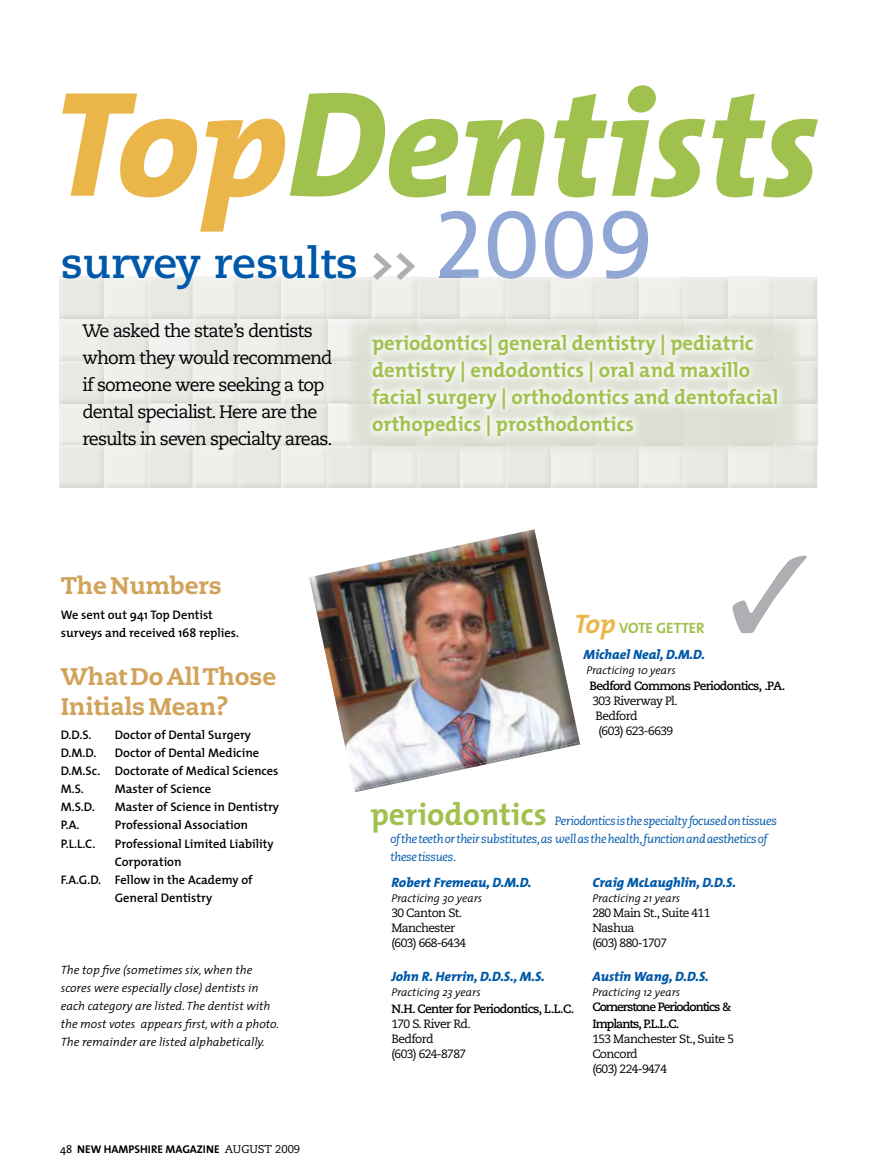
<style>
.page{position:relative;width:878px;height:1175px;background:#fff}
.page>*{position:absolute;margin:0;border:0;box-sizing:border-box;transform-origin:0 0}
.t1{font:700 42.75px "Caecilia";color:#0058a9}
.t2{font:700 31.5px "The Mix";color:#a1c14e}
.t3{font:800 24px/30px "Caecilia";color:#d1a35a}
.t4{font:700 20.7px/27px "The Mix";color:#a1c14e}
.t5{font:18px/27px "Caecilia";letter-spacing:-.05em;color:#000}
.t6{font:700 15px "The Mix";letter-spacing:-.005em;color:#a1c14e}
.t7{font:italic 800 13.5px "The Mix";color:#0058a9}
.t8{font:600 12.45px/18px "The Mix";color:#000}
.t9{font:12px/15px "Caecilia";letter-spacing:-.05em;color:#000}
.t10{font:italic 300 12px/18px "The Mix";color:#000}
.t11{font:italic 12px/18px "Caecilia";letter-spacing:-.025em;color:#0058a9}
.t12{font:700 12px "Caecilia";letter-spacing:-.05em;color:#000}
.t13{font:700 12px/16.5px "Caecilia";letter-spacing:-.075em;color:#000}
.t14{font:italic 300 11.25px "The Mix";color:#000}
.t15{font:700 11.25px "The Mix";color:#000}
.s1{font-family:"The Mix";font-size:46.2px;color:#aeafb2}
.s2{font-weight:400}
.s3{font-family:"Caecilia";font-weight:400}
.s4{font-style:italic;font-size:27px;color:#eab649}
.s5{font-style:normal}
</style>
<div class="page">
<img style="left:148px;top:362px;width:199px;height:84px">
<img style="left:149px;top:403px;width:44px;height:1px">
<img style="left:150px;top:445px;width:87px;height:1px">
<img style="left:59px;top:320px;width:89px;height:126px">
<img style="left:193px;top:403px;width:1px;height:42px">
<img style="left:372px;top:453px;width:400px;height:35px">
<img style="left:59px;top:446px;width:312px;height:42px">
<img style="left:460px;top:453px;width:1px;height:34px">
<img style="left:281px;top:446px;width:1px;height:41px">
<img style="left:683px;top:453px;width:1px;height:34px">
<img style="left:506px;top:453px;width:1px;height:35px">
<img style="left:327px;top:447px;width:1px;height:41px">
<img style="left:148px;top:446px;width:1px;height:41px">
<img style="left:59px;top:277px;width:758px;height:42px">
<img style="left:639px;top:279px;width:1px;height:39px">
<img style="left:460px;top:279px;width:1px;height:39px">
<img style="left:281px;top:279px;width:1px;height:39px">
<img style="left:683px;top:279px;width:1px;height:39px">
<img style="left:506px;top:279px;width:1px;height:39px">
<img style="left:327px;top:279px;width:2px;height:124px">
<img style="left:148px;top:279px;width:2px;height:82px">
<img style="left:150px;top:319px;width:177px;height:43px">
<img style="left:59px;top:319px;width:134px;height:1px">
<img style="left:281px;top:361px;width:1px;height:42px">
<img style="left:104px;top:319px;width:1px;height:41px">
<svg style="left:801px;top:445px;width:16px;height:1px"></svg>
<svg style="left:327px;top:444px;width:46px;height:3px"></svg>
<svg style="left:683px;top:444px;width:2px;height:9px"></svg>
<svg style="left:506px;top:444px;width:2px;height:9px"></svg>
<img style="left:373px;top:318px;width:266px;height:1px">
<img style="left:640px;top:318px;width:132px;height:1px">
<svg style="left:772px;top:318px;width:45px;height:2px"></svg>
<img style="left:373px;top:319px;width:133px;height:4px">
<img style="left:373px;top:319px;width:43px;height:1px">
<svg style="left:327px;top:318px;width:46px;height:5px"></svg>
<img style="left:309px;top:539px;width:180px;height:122px">
<img style="left:489px;top:529px;width:90px;height:223px">
<img style="left:327px;top:624px;width:199px;height:121px">
<img style="left:345px;top:709px;width:190px;height:81px">
<img style="left:565px;top:603px;width:14px;height:44px">
<svg style="left:62px;top:85px;width:643px;height:194px"></svg>
<svg style="left:712px;top:94px;width:105px;height:103px"></svg>
<img style="left:728px;top:403px;width:1px;height:41px">
<svg style="left:327px;top:403px;width:46px;height:1px"></svg>
<svg style="left:772px;top:360px;width:45px;height:1px"></svg>
<img style="left:728px;top:323px;width:1px;height:38px">
<svg style="left:327px;top:361px;width:46px;height:1px"></svg>
<svg style="left:772px;top:403px;width:45px;height:1px"></svg>
<img style="left:683px;top:361px;width:1px;height:42px">
<img style="left:506px;top:361px;width:1px;height:42px">
<img style="left:460px;top:323px;width:1px;height:37px">
<h1 class="t1" style="left:61px;top:238px;width:358px">survey results <span class="s1">&gt;&gt;</span></h1>
<h3 class="t5" style="left:82px;top:318px;width:252px">We asked the state’s dentists whom they would recommend if someone were seeking a top dental specialist. Here are the results in seven specialty areas.</h3>
<h3 class="t4" style="left:372px;top:328px;width:408px">periodontics| general dentistry | pediatric dentistry | endodontics | oral and maxillo facial surgery | orthodontics and dentofacial orthopedics | prosthodontics</h3>
<h3 class="t3" style="left:61px;top:571px;width:162px">The Numbers</h3>
<p class="t8" style="left:61px;top:605px;width:180px">We sent out 941 Top Dentist surveys and received 168 replies.</p>
<h3 class="t3" style="left:61px;top:661px;width:217px">What Do All Those<br>Initials Mean?</h3>
<p class="t8" style="left:61px;top:726px;width:32px">D.D.S.</p>
<p class="t8" style="left:115px;top:726px;width:138px">Doctor of Dental Surgery</p>
<p class="t8" style="left:61px;top:744px;width:37px">D.M.D.</p>
<p class="t8" style="left:61px;top:744px;width:219px;text-indent:54px">Doctor of Dental Medicine<br>D.M.Sc. Doctorate of Medical Sciences<br>M.S.</p>
<p class="t8" style="left:115px;top:780px;width:98px">Master of Science</p>
<p class="t8" style="left:61px;top:798px;width:35px">M.S.D.</p>
<p class="t8" style="left:115px;top:798px;width:166px">Master of Science in Dentistry</p>
<p class="t8" style="left:61px;top:816px;width:20px">P.A.</p>
<p class="t8" style="left:115px;top:816px;width:135px">Professional Association</p>
<p class="t8" style="left:61px;top:834px;width:36px">P.L.L.C.</p>
<p class="t8" style="left:115px;top:834px;width:160px">Professional Limited Liability</p>
<p class="t8" style="left:115px;top:852px;width:68px">Corporation</p>
<p class="t8" style="left:61px;top:870px;width:193px">F.A.G.D. Fellow in the Academy of</p>
<p class="t8" style="left:115px;top:888px;width:99px">General Dentistry</p>
<p class="t10" style="left:61px;top:960px;width:220px">The top five (sometimes six, when the scores were especially close) dentists in each category are listed. The dentist with the most votes appears first, with a photo.<br>The remainder are listed alphabetically.</p>
<p class="t15" style="left:60px;top:1140px;width:242px"><span class="s2">48</span> NEW HAMPSHIRE MAGAZINE <span class="s3">AUGUST 2009</span></p>
<p class="t6" style="left:574px;top:615px;width:132px"><span class="s4">Top</span> VOTE GETTER</p>
<p class="t7" style="left:583px;top:643px;width:123px">Michael Neal, D.M.D.</p>
<p class="t14" style="left:586px;top:661px;width:91px">Practicing 10 years</p>
<p class="t12" style="left:589px;top:678px;width:197px">Bedford Commons Periodontics, .PA.</p>
<p class="t9" style="left:592px;top:693px;width:87px">303 Riverway Pl.<br>Bedford<br>(603) 623-6639</p>
<h2 class="t2" style="left:370px;top:788px;width:178px">periodontics</h2>
<p class="t11" style="left:390px;top:812px;width:388px;text-indent:164px">Periodontics is the specialty focused on tissues of the teeth or their substitutes, as well as the health, function and aesthetics of these tissues<span class="s5">.</span></p>
<p class="t7" style="left:391px;top:870px;width:142px">Robert Fremeau, D.M.D.</p>
<p class="t14" style="left:391px;top:888px;width:92px">Practicing 30 years</p>
<p class="t9" style="left:391px;top:905px;width:76px">30 Canton St.<br>Manchester (603) 668-6434</p>
<p class="t7" style="left:391px;top:965px;width:155px">John R. Herrin, D.D.S., M.S.</p>
<p class="t14" style="left:391px;top:983px;width:91px">Practicing 23 years</p>
<p class="t12" style="left:391px;top:1001px;width:184px">N.H. Center for Periodontics, L.L.C.</p>
<p class="t9" style="left:391px;top:1016px;width:81px">170 S. River Rd.<br>Bedford<br>(603) 624-8787</p>
<p class="t7" style="left:592px;top:870px;width:145px">Craig McLaughlin, D.D.S.</p>
<p class="t14" style="left:592px;top:888px;width:89px">Practicing 21 years</p>
<p class="t9" style="left:592px;top:905px;width:119px">280 Main St., Suite 411<br>Nashua<br>(603) 880-1707</p>
<p class="t7" style="left:592px;top:965px;width:118px">Austin Wang, D.D.S.</p>
<p class="t14" style="left:592px;top:983px;width:89px">Practicing 12 years</p>
<p class="t13" style="left:592px;top:998px;width:140px">Cornerstone Periodontics &amp;<br>Implants, P.L.L.C.</p>
<p class="t9" style="left:592px;top:1031px;width:143px">153 Manchester St., Suite 5<br>Concord<br>(603) 224-9474</p>
</div>
